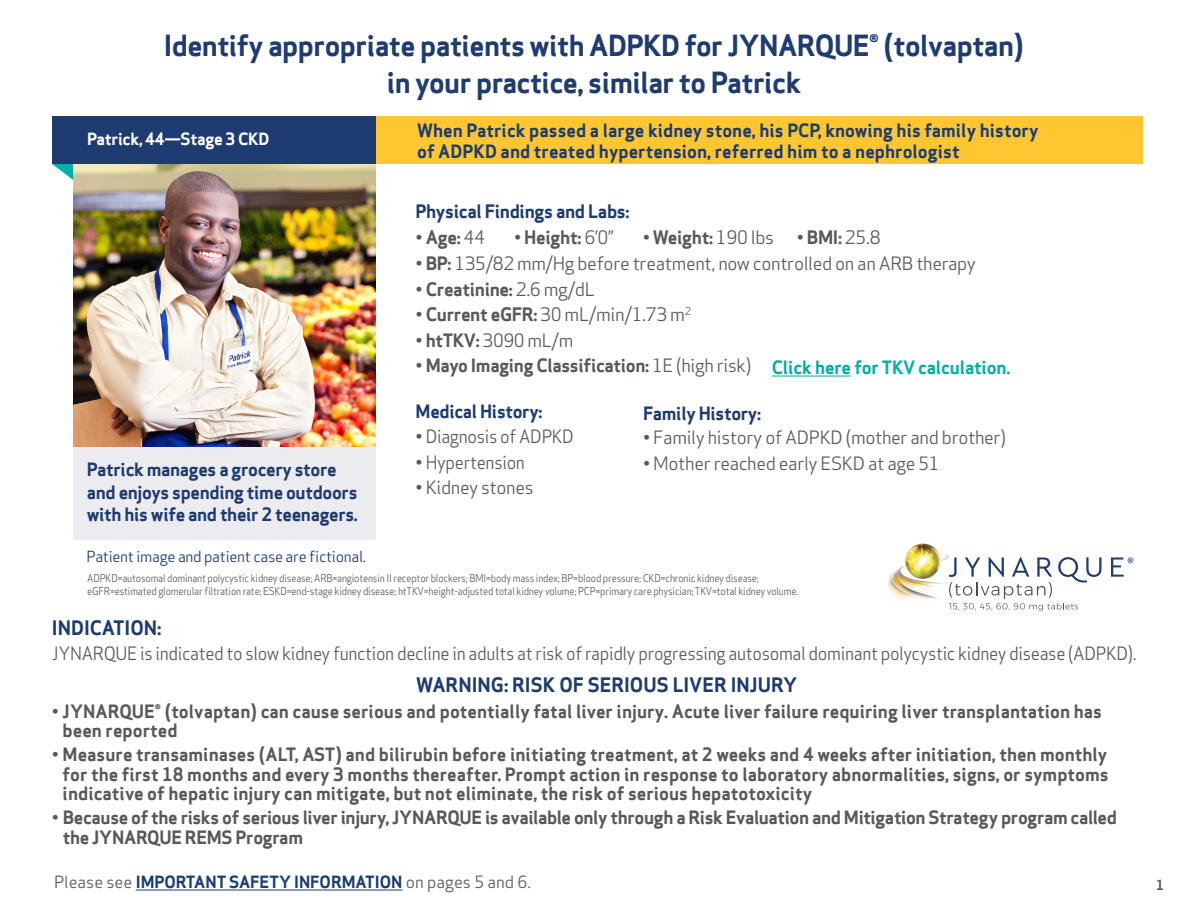
<style>
.page{position:relative;width:1188px;height:918px;background:#fff}
.page>*{position:absolute;margin:0;border:0;box-sizing:border-box;transform-origin:0 0}
.t1{font:700 28.5px/37.5px "Apex Sans";letter-spacing:-.02em;color:#1e3c70;text-align:center}
.t2{font:700 19.5px "Apex Sans";color:#1e3c70}
.t3{font:18.15px "Apex Sans";letter-spacing:-.02em;color:#575a5c}
.t4{font:700 18.15px "Apex Sans";letter-spacing:-.02em;color:#575a5c}
.t5{font:700 18.15px "Apex Sans";letter-spacing:-.02em;color:#1e3c70}
.t6{font:700 18px/19.5px "Apex Sans";color:#58595b}
.t7{font:18px "Apex Sans";letter-spacing:-.02em;color:#575a5c}
.t8{font:700 18px/19.5px "Apex Sans";letter-spacing:-.02em;color:#58595b}
.t9{font:18px "Apex Sans";letter-spacing:-.02em;color:#58595b;scale:.95 1}
.t10{font:700 18px/21px "Apex Sans";color:#1d3d70}
.t11{font:700 18px/22.5px "Apex Sans";letter-spacing:-.02em;color:#1e3c70}
.t12{font:700 18px "Apex Sans";letter-spacing:-.02em;color:#575a5c}
.t13{font:700 18px "Apex Sans";letter-spacing:-.01em;color:#03b0a9}
.t14{font:700 16.5px "Apex Sans";color:#1b3e71}
.t15{font:700 16.5px "Apex Sans";letter-spacing:-.02em;color:#fff}
.t16{font:15px "Apex Sans";letter-spacing:-.02em;color:#1e3c70}
.t17{font:700 13.5px "Apex Sans";color:#58595b}
.t18{font:10.5px/13.5px "Apex Sans";letter-spacing:-.02em;color:#58595b;scale:.91 1}
.s1{font-weight:400}
.s2{font-weight:700}
.s3{font-size:18.15px}
.s4{font-weight:700;font-size:18.15px}
.s5{font-weight:400;color:#58595b}
</style>
<div class="page">
<div style="left:73px;top:116px;width:303px;height:424px;background:#ecebf0"></div>
<img style="left:73px;top:164px;width:303px;height:283px">
<svg style="left:52px;top:164px;width:21px;height:16px"></svg>
<div style="left:375px;top:116px;width:768px;height:48px;background:#ffc632"></div>
<div style="left:52px;top:116px;width:324px;height:48px;background:#1e3c70"></div>
<hr style="left:772px;top:376px;width:79px;height:1px;background:#03b0a9">
<img style="left:887px;top:543px;width:62px;height:57px">
<svg style="left:949px;top:557px;width:153px;height:54px"></svg>
<svg style="left:1111px;top:557px;width:22px;height:20px"></svg>
<hr style="left:136px;top:890px;width:267px;height:1px;background:#1b3e71">
<h1 class="t1" style="left:164px;top:26px;width:862px">Identify appropriate patients with ADPKD for JYNARQUE® (tolvaptan) in your practice, similar to Patrick</h1>
<p class="t15" style="left:87px;top:129px;width:184px">Patrick, 44—Stage 3 CKD</p>
<p class="t11" style="left:87px;top:458px;width:273px">Patrick manages a grocery store and enjoys spending time outdoors with his wife and their 2 teenagers.</p>
<p class="t16" style="left:86px;top:544px;width:281px">Patient image and patient case are fictional.</p>
<p class="t10" style="left:417px;top:119px;width:623px">When Patrick passed a large kidney stone, his PCP, knowing his family history of ADPKD and treated hypertension, referred him to a nephrologist</p>
<p class="t5" style="left:416px;top:200px;width:215px">Physical Findings and Labs:</p>
<p class="t4" style="left:416px;top:226px;width:71px"><span class="s1">•</span> Age: <span class="s1">44</span></p>
<p class="t4" style="left:514px;top:226px;width:101px"><span class="s1">•</span> Height: <span class="s1">6’0”</span></p>
<p class="t3" style="left:643px;top:223px;width:239px">• <span class="s2">Weight:</span> 190 lbs • <span class="s2">BMI:</span> 25.8</p>
<p class="t7" style="left:416px;top:248px;width:562px"><span class="s3">•</span> <span class="s4">BP:</span> 135/82 mm/Hg before treatment, now controlled on an ARB therapy</p>
<p class="t4" style="left:416px;top:277px;width:181px"><span class="s1">•</span> Creatinine: <span class="s1">2.6 mg/dL</span></p>
<p class="t3" style="left:416px;top:300px;width:277px">• <span class="s2">Current eGFR:</span> 30 mL/min/1.73 m<sup>2</sup></p>
<p class="t7" style="left:416px;top:326px;width:159px">• <span class="s2">htTKV:</span> 3090 mL/m</p>
<p class="t12" style="left:416px;top:354px;width:337px"><span class="s1">•</span> Mayo Imaging Classification: <span class="s1">1E (high risk)</span></p>
<p class="t11" style="left:416px;top:400px;width:128px">Medical History:</p>
<p class="t7" style="left:416px;top:422px;width:160px">• Diagnosis of ADPKD</p>
<p class="t7" style="left:416px;top:447px;width:111px">• Hypertension</p>
<p class="t7" style="left:416px;top:473px;width:120px">• Kidney stones</p>
<p class="t13" style="left:772px;top:356px;width:240px">Click here for TKV calculation.</p>
<p class="t11" style="left:643px;top:402px;width:119px">Family History:</p>
<p class="t7" style="left:643px;top:423px;width:364px">• Family history of ADPKD (mother and brother)</p>
<p class="t7" style="left:643px;top:449px;width:298px">• Mother reached early ESKD at age 51</p>
<p class="t18" style="left:87px;top:570px;width:783px">ADPKD=autosomal dominant polycystic kidney disease; ARB=angiotensin II receptor blockers; BMI=body mass index; BP=blood pressure; CKD=chronic kidney disease; eGFR=estimated glomerular filtration rate; ESKD=end-stage kidney disease; htTKV=height-adjusted total kidney volume; PCP=primary care physician; TKV=total kidney volume.</p>
<p class="t2" style="left:52px;top:615px;width:111px">INDICATION:</p>
<p class="t9" style="left:52px;top:639px;width:1143px">JYNARQUE is indicated to slow kidney function decline in adults at risk of rapidly progressing autosomal dominant polycystic kidney disease (ADPKD).</p>
<p class="t2" style="left:416px;top:672px;width:383px">WARNING: RISK OF SERIOUS LIVER INJURY</p>
<p class="t6" style="left:63px;top:701px;width:1041px;text-indent:-11px">• JYNARQUE® (tolvaptan) can cause serious and potentially fatal liver injury. Acute liver failure requiring liver transplantation has been reported</p>
<p class="t6" style="left:63px;top:745px;width:1048px;text-align:justify;text-indent:-11px">• Measure transaminases (ALT, AST) and bilirubin before initiating treatment, at 2 weeks and 4 weeks after initiation, then monthly for the first 18 months and every 3 months thereafter. Prompt action in response to laboratory abnormalities, signs, or symptoms indicative of hepatic injury can mitigate, but not eliminate, the risk of serious hepatotoxicity</p>
<p class="t8" style="left:63px;top:808px;width:1056px;text-indent:-11px">• Because of the risks of serious liver injury, JYNARQUE is available only through a Risk Evaluation and Mitigation Strategy program called the JYNARQUE REMS Program</p>
<p class="t14" style="left:54px;top:872px;width:479px"><span class="s5">Please see</span> IMPORTANT SAFETY INFORMATION <span class="s5">on pages 5 and 6.</span></p>
<p class="t17" style="left:1156px;top:876px;width:10px">1</p>
</div>
